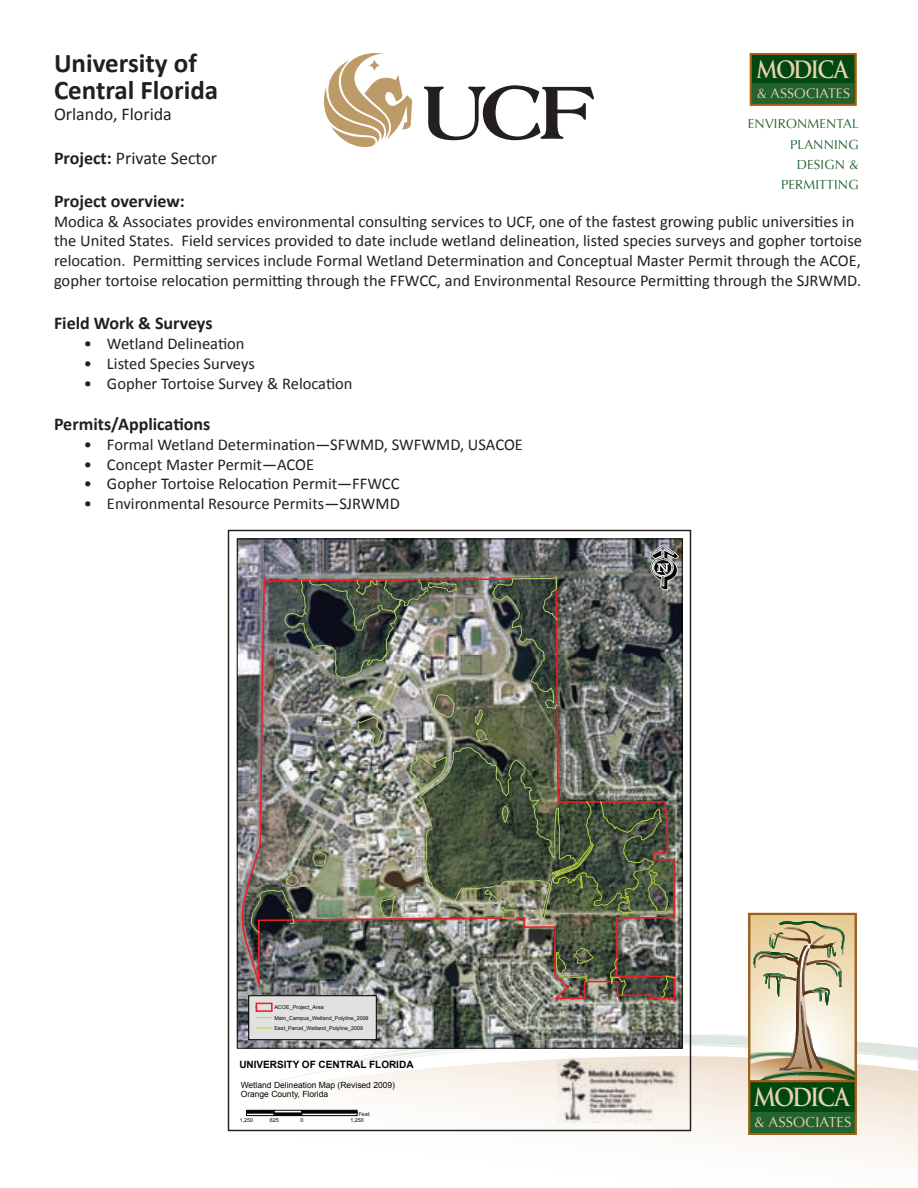
<style>
.page{position:relative;width:918px;height:1188px;background:#fff}
.page>*{position:absolute;margin:0;border:0;box-sizing:border-box;transform-origin:0 0}
.t1{font:53.1px "ESRI North";color:#040503}
.t2{font:700 27px/26.4px "Calibri";color:#231f20}
.t3{font:700 24.3px "Trajan";letter-spacing:-.1em;color:#e7d2ac;scale:.9 1}
.t4{font:700 23.25px "Trajan";letter-spacing:-.1em;color:#e7d2ac;scale:.9 1}
.t5{font:700 18px "Calibri";color:#231f20}
.t6{font:18px "Calibri";color:#231f20}
.t7{font:16.5px/19.8px "Calibri";color:#231f20}
.t8{font:14.55px "Optima";letter-spacing:.01em;color:#e7d2ac}
.t9{font:13.95px "Optima";letter-spacing:.01em;color:#e7d2ac}
.t10{font:13.2px/20.5px "Optima";letter-spacing:.01em;color:#256231;text-align:right}
.t11{font:700 10.05px "Arial";letter-spacing:-.005em;color:#040503}
.t12{font:8.55px/9.8px "Arial";color:#040503}
.t13{font:5.4px/10.4px "Arial";letter-spacing:.005em;color:#040503}
.s1{font-weight:700}
</style>
<div class="page">
<div style="left:750px;top:53px;width:107px;height:53px;background:#004710"></div>
<div style="left:751px;top:84px;width:103px;height:21px;background:#256231"></div>
<div style="left:750px;top:53px;width:107px;height:53px;border:2px solid #a6600b"></div>
<svg style="left:324px;top:53px;width:88px;height:94px"></svg>
<svg style="left:368px;top:59px;width:13px;height:13px"></svg>
<svg style="left:424px;top:85px;width:170px;height:55px"></svg>
<svg style="left:241px;top:577px;width:10px;height:423px;background:#7c787d"></svg>
<div style="left:246px;top:1113px;width:29px;height:3px;background:#fff;border:1px solid #040503"></div>
<div style="left:246px;top:1110px;width:29px;height:3px;background:#040503;border:1px solid #040503"></div>
<img style="left:251px;top:544px;width:667px;height:616px">
<div style="left:248px;top:995px;width:129px;height:45px;border:1px solid #040503"></div>
<h2 class="t2" style="left:54px;top:49px;width:166px">University of<br>Central Florida</h2>
<p class="t6" style="left:54px;top:103px;width:119px">Orlando, Florida</p>
<p class="t6" style="left:54px;top:146px;width:165px"><span class="s1">Project:</span> Private Sector</p>
<p class="t5" style="left:54px;top:190px;width:132px">Project overview:</p>
<p class="t7" style="left:54px;top:210px;width:810px">Modica &amp; Associates provides environmental consulting services to UCF, one of the fastest growing public universities in the United States. Field services provided to date include wetland delineation, listed species surveys and gopher tortoise relocation. Permitting services include Formal Wetland Determination and Conceptual Master Permit through the ACOE, gopher tortoise relocation permitting through the FFWCC, and Environmental Resource Permitting through the SJRWMD.</p>
<p class="t5" style="left:54px;top:312px;width:160px">Field Work &amp; Surveys</p>
<p class="t7" style="left:84px;top:333px;width:162px">• Wetland Delineation</p>
<p class="t7" style="left:84px;top:353px;width:173px">• Listed Species Surveys</p>
<p class="t7" style="left:84px;top:372px;width:270px">• Gopher Tortoise Survey &amp; Relocation</p>
<p class="t5" style="left:54px;top:413px;width:158px">Permits/Applications</p>
<p class="t7" style="left:84px;top:434px;width:441px">• Formal Wetland Determination—SFWMD, SWFWMD, USACOE</p>
<p class="t7" style="left:84px;top:453px;width:232px">• Concept Master Permit—ACOE</p>
<p class="t7" style="left:84px;top:473px;width:317px">• Gopher Tortoise Relocation Permit—FFWCC</p>
<p class="t7" style="left:84px;top:493px;width:318px">• Environmental Resource Permits—SJRWMD</p>
<h3 class="t4" style="left:756px;top:55px;width:104px">MODICA</h3>
<p class="t9" style="left:757px;top:85px;width:95px">&amp; ASSOCIATES</p>
<p class="t10" style="left:748px;top:113px;width:112px">ENVIRONMENTAL<br>PLANNING<br>DESIGN &amp;<br>PERMITTING</p>
<p class="t13" style="left:274px;top:1002px;width:96px">ACOE_Project_Area<br>Main_Campus_Wetland_Polyline_2009<br>East_Parcel_Wetland_Polyline_2009</p>
<p class="t11" style="left:239px;top:1058px;width:176px">UNIVERSITY OF CENTRAL FLORIDA</p>
<p class="t12" style="left:241px;top:1080px;width:156px">Wetland Delineation Map (Revised 2009)<br>Orange County, Florida</p>
<p class="t13" style="left:240px;top:1115px;width:15px">1,250</p>
<p class="t13" style="left:270px;top:1115px;width:10px">625</p>
<p class="t13" style="left:300px;top:1115px;width:4px">0</p>
<p class="t13" style="left:350px;top:1115px;width:15px">1,250</p>
<p class="t13" style="left:359px;top:1109px;width:12px">Feet</p>
<h1 class="t1" style="left:650px;top:540px;width:29px">Ë</h1>
<h3 class="t3" style="left:754px;top:1082px;width:109px">MODICA</h3>
<p class="t8" style="left:754px;top:1114px;width:99px">&amp; ASSOCIATES</p>
</div>
